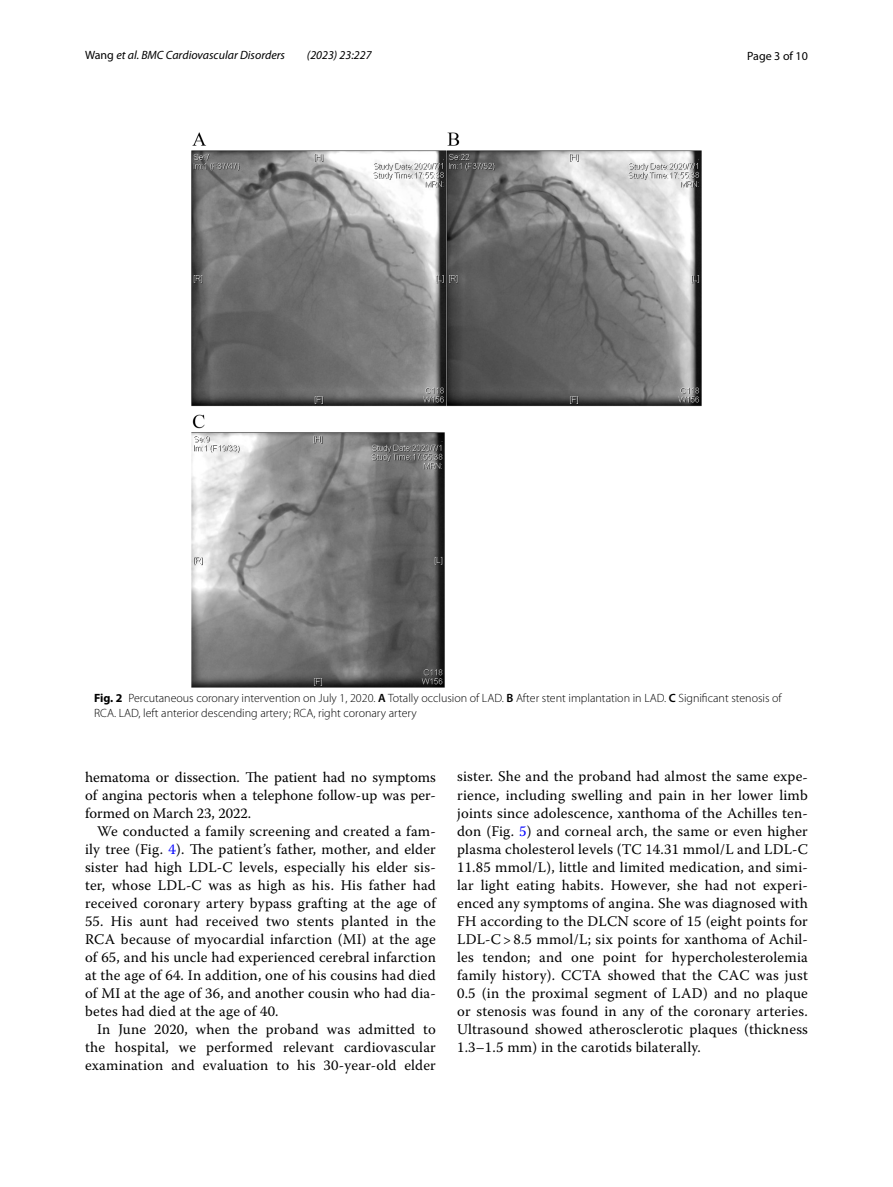
<style>
.page{position:relative;width:893px;height:1187px;background:#fff}
.page>*{position:absolute;margin:0;border:0;box-sizing:border-box;transform-origin:0 0}
.t1{font:14.7px/18px "Warnock Pro";letter-spacing:.015em;color:#000;text-align:justify}
.t2{font:300 12px/15px "Myriad Pro";color:#000}
.t3{font:italic 12px "Myriad Pro";color:#000}
.t4{font:12px "Myriad Pro";color:#000}
.s1{font-style:normal}
.s2{font-weight:700}
.s3{font-weight:600}
.s4{color:#00f}
</style>
<div class="page">
<img style="left:191px;top:133px;width:511px;height:554px">
<p class="t3" style="left:85px;top:48px;width:202px"><span class="s1">Wang</span> et al. BMC Cardiovascular Disorders</p>
<p class="t3" style="left:307px;top:48px;width:66px">(2023) 23:227</p>
<p class="t4" style="left:747px;top:48px;width:62px">Page 3 of 10</p>
<p class="t2" style="left:94px;top:691px;width:689px"><span class="s2">Fig. 2</span> Percutaneous coronary intervention on July 1, 2020. <span class="s3">A</span> Totally occlusion of LAD. <span class="s3">B</span> After stent implantation in LAD. <span class="s3">C</span> Significant stenosis of<br>RCA. LAD, left anterior descending artery; RCA, right coronary artery</p>
<p class="t1" style="left:85px;top:767px;width:352px">hematoma or dissection. The patient had no symptoms of angina pectoris when a telephone follow-up was per&shy;formed on March 23, 2022.</p>
<p class="t1" style="left:85px;top:821px;width:352px;text-indent:12px">We conducted a family screening and created a fam&shy;ily tree (Fig. <span class="s4">4</span>). The patient’s father, mother, and elder sister had high LDL-C levels, especially his elder sis&shy;ter, whose LDL-C was as high as his. His father had received coronary artery bypass grafting at the age of</p>
<p class="t1" style="left:85px;top:911px;width:352px">55. His aunt had received two stents planted in the RCA because of myocardial infarction (MI) at the age of 65, and his uncle had experienced cerebral infarction at the age of 64. In addition, one of his cousins had died of MI at the age of 36, and another cousin who had dia&shy;betes had died at the age of 40.</p>
<p class="t1" style="left:85px;top:1019px;width:352px;text-indent:12px">In June 2020, when the proband was admitted to the hospital, we performed relevant cardiovascular examination and evaluation to his 30-year-old elder</p>
<p class="t1" style="left:457px;top:767px;width:352px">sister. She and the proband had almost the same expe&shy;rience, including swelling and pain in her lower limb joints since adolescence, xanthoma of the Achilles ten&shy;don (Fig. <span class="s4">5</span>) and corneal arch, the same or even higher plasma cholesterol levels (TC 14.31 mmol/L and LDL-C 11.85 mmol/L), little and limited medication, and simi&shy;lar light eating habits. However, she had not experi&shy;enced any symptoms of angina. She was diagnosed with FH according to the DLCN score of 15 (eight points for LDL-C&gt; 8.5 mmol/L; six points for xanthoma of Achil&shy;les tendon; and one point for hypercholesterolemia family history). CCTA showed that the CAC was just 0.5 (in the proximal segment of LAD) and no plaque or stenosis was found in any of the coronary arteries.<br>Ultrasound showed atherosclerotic plaques (thickness 1.3–1.5 mm) in the carotids bilaterally.</p>
</div>
